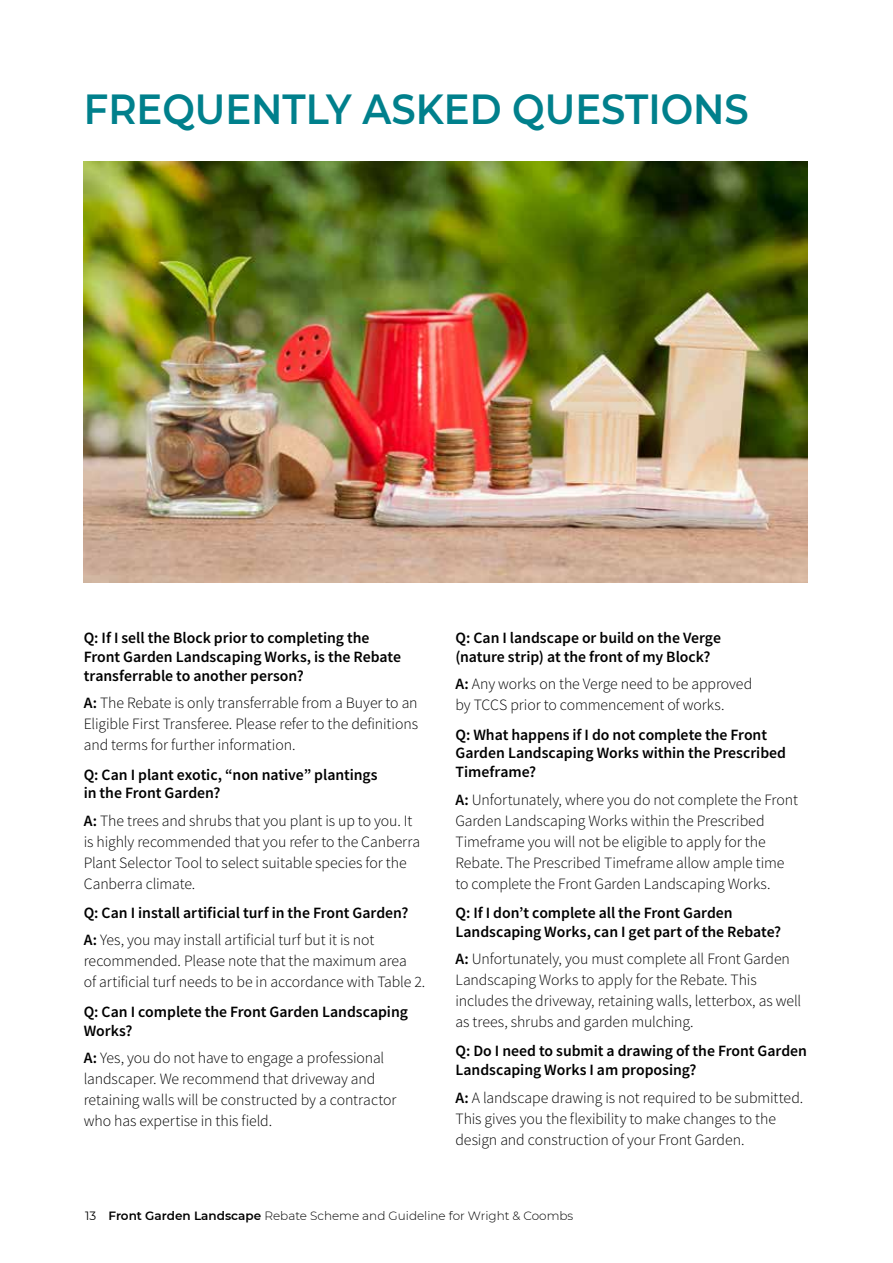
<style>
.page{position:relative;width:893px;height:1263px;background:#fff}
.page>*{position:absolute;margin:0;border:0;box-sizing:border-box;transform-origin:0 0}
.t1{font:600 42px "Montserrat";color:#00808c;scale:.92 1}
.t2{font:300 15.75px/21px "Source Sans Pro";letter-spacing:-.005em;color:#000}
.t3{font:600 15.75px/18.8px "Source Sans Pro";color:#000}
.t4{font:300 12px "Montserrat";color:#000}
.s1{font-weight:600}
.s2{font-weight:300}
.s3{font-weight:400}
</style>
<div class="page">
<img style="left:84px;top:162px;width:724px;height:421px">
<h1 class="t1" style="left:84px;top:80px;width:724px">FREQUENTLY ASKED QUESTIONS</h1>
<p class="t3" style="left:84px;top:628px;width:319px">Q: If I sell the Block prior to completing the<br>Front Garden Landscaping Works, is the Rebate transferrable to another person?</p>
<p class="t2" style="left:84px;top:692px;width:336px;text-align:justify"><span class="s1">A:</span> The Rebate is only transferrable from a Buyer to an Eligible First Transferee. Please refer to the definitions and terms for further information.</p>
<p class="t3" style="left:84px;top:765px;width:295px">Q: Can I plant exotic, “non native” plantings in the Front Garden?</p>
<p class="t2" style="left:84px;top:810px;width:338px"><span class="s1">A:</span> The trees and shrubs that you plant is up to you. It is highly recommended that you refer to the Canberra Plant Selector Tool to select suitable species for the Canberra climate.</p>
<p class="t3" style="left:84px;top:899px;width:326px;line-height:27.3px">Q: Can I install artificial turf in the Front Garden?<br>A: <span class="s2">Yes, you may install artificial turf but it is not</span></p>
<p class="t2" style="left:84px;top:951px;width:343px">recommended. Please note that the maximum area<br>of artificial turf needs to be in accordance with Table 2.</p>
<p class="t3" style="left:84px;top:1002px;width:326px">Q: Can I complete the Front Garden Landscaping<br>Works?</p>
<p class="t2" style="left:84px;top:1047px;width:314px"><span class="s1">A:</span> Yes, you do not have to engage a professional landscaper. We recommend that driveway and retaining walls will be constructed by a contractor who has expertise in this field.</p>
<p class="t3" style="left:455px;top:628px;width:267px">Q: Can I landscape or build on the Verge (nature strip) at the front of my Block?</p>
<p class="t2" style="left:455px;top:674px;width:298px"><span class="s1">A:</span> Any works on the Verge need to be approved by TCCS prior to commencement of works.</p>
<p class="t3" style="left:455px;top:725px;width:332px">Q: What happens if I do not complete the Front<br>Garden Landscaping Works within the Prescribed<br>Timeframe?</p>
<p class="t2" style="left:455px;top:789px;width:344px"><span class="s1">A:</span> Unfortunately, where you do not complete the Front Garden Landscaping Works within the Prescribed Timeframe you will not be eligible to apply for the Rebate. The Prescribed Timeframe allow ample time to complete the Front Garden Landscaping Works.</p>
<p class="t3" style="left:455px;top:903px;width:327px">Q: If I don’t complete all the Front Garden<br>Landscaping Works, can I get part of the Rebate?</p>
<p class="t2" style="left:455px;top:948px;width:347px"><span class="s1">A:</span> Unfortunately, you must complete all Front Garden Landscaping Works to apply for the Rebate. This includes the driveway, retaining walls, letterbox, as well as trees, shrubs and garden mulching.</p>
<p class="t3" style="left:455px;top:1042px;width:353px">Q: Do I need to submit a drawing of the Front Garden<br>Landscaping Works I am proposing?</p>
<p class="t2" style="left:455px;top:1087px;width:349px"><span class="s1">A:</span> A landscape drawing is not required to be submitted.<br>This gives you the flexibility to make changes to the design and construction of your Front Garden.</p>
<p class="t4" style="left:85px;top:1208px;width:490px"><span class="s3">13</span> <span class="s1">Front Garden Landscape</span> Rebate Scheme and Guideline for Wright &amp; Coombs</p>
</div>
